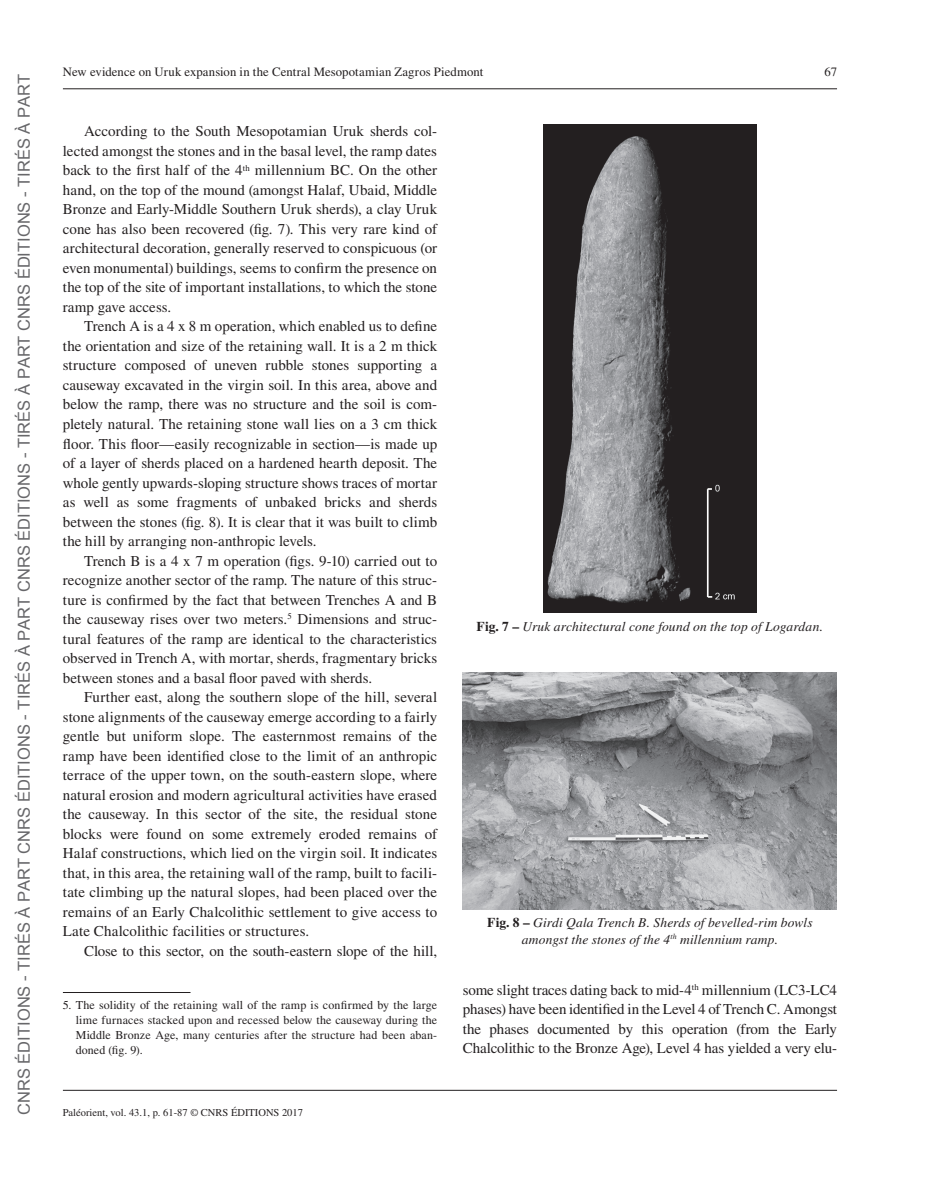
<style>
.page{position:relative;width:934px;height:1189px;background:#fff}
.page>*{position:absolute;margin:0;border:0;box-sizing:border-box;transform-origin:0 0}
.t1{font:16.5px "Arial";color:#67676a}
.t2{font:15px/19.5px "Times LT Std";color:#231f20;text-align:justify}
.t3{font:italic 13.5px/16.5px "Times LT Std";letter-spacing:.01em;color:#231f20;text-align:center}
.t4{font:12.75px "Times LT Std";color:#231f20}
.t5{font:12px/15px "Times LT Std";letter-spacing:.01em;color:#231f20;text-align:justify}
.t6{font:10.5px "Times LT Std";color:#231f20}
.s1{font-weight:700;font-style:normal}
</style>
<div class="page">
<hr style="left:63px;top:88px;width:774px;height:1px;background:#231f20">
<hr style="left:63px;top:1090px;width:774px;height:1px;background:#231f20">
<hr style="left:63px;top:992px;width:127px;height:1px;background:#231f20">
<img style="left:543px;top:124px;width:213px;height:489px">
<img style="left:463px;top:673px;width:374px;height:236px">
<p class="t1" style="left:15px;top:1115px;width:1042px;rotate:-90deg">CNRS ÉDITIONS - TIRÉS À PART CNRS ÉDITIONS - TIRÉS À PART CNRS ÉDITIONS - TIRÉS À PART CNRS ÉDITIONS - TIRÉS À PART</p>
<p class="t4" style="left:63px;top:67px;width:422px">New evidence on Uruk expansion in the Central Mesopotamian Zagros Piedmont</p>
<p class="t4" style="left:824px;top:67px;width:14px">67</p>
<p class="t2" style="left:63px;top:123px;width:376px;text-indent:21px">According to the South Mesopotamian Uruk sherds col&shy;lected amongst the stones and in the basal level, the ramp dates back to the first half of the 4<sup>th</sup> millennium BC. On the other hand, on the top of the mound (amongst Halaf, Ubaid, Middle Bronze and Early-Middle Southern Uruk sherds), a clay Uruk cone has also been recovered (fig. 7). This very rare kind of architectural decoration, generally reserved to conspicuous (or even monumental) buildings, seems to confirm the presence on the top of the site of important installations, to which the stone ramp gave access.</p>
<p class="t2" style="left:63px;top:318px;width:376px;text-indent:21px">Trench A is a 4 x 8 m operation, which enabled us to define the orientation and size of the retaining wall. It is a 2 m thick structure composed of uneven rubble stones supporting a causeway excavated in the virgin soil. In this area, above and below the ramp, there was no structure and the soil is com&shy;pletely natural. The retaining stone wall lies on a 3 cm thick floor. This floor—easily recognizable in section—is made up of a layer of sherds placed on a hardened hearth deposit. The whole gently upwards-sloping structure shows traces of mortar as well as some fragments of unbaked bricks and sherds between the stones (fig. 8). It is clear that it was built to climb the hill by arranging non-anthropic levels.</p>
<p class="t2" style="left:63px;top:552px;width:376px;text-indent:21px">Trench B is a 4 x 7 m operation (figs. 9-10) carried out to recognize another sector of the ramp. The nature of this struc&shy;ture is confirmed by the fact that between Trenches A and B the causeway rises over two meters.<sup>5</sup> Dimensions and struc&shy;tural features of the ramp are identical to the characteristics observed in Trench A, with mortar, sherds, fragmentary bricks between stones and a basal floor paved with sherds.</p>
<p class="t2" style="left:63px;top:689px;width:376px;text-indent:21px">Further east, along the southern slope of the hill, several stone alignments of the causeway emerge according to a fairly gentle but uniform slope. The easternmost remains of the ramp have been identified close to the limit of an anthropic terrace of the upper town, on the south-eastern slope, where natural erosion and modern agricultural activities have erased the causeway. In this sector of the site, the residual stone blocks were found on some extremely eroded remains of Halaf constructions, which lied on the virgin soil. It indicates that, in this area, the retaining wall of the ramp, built to facili&shy;tate climbing up the natural slopes, had been placed over the remains of an Early Chalcolithic settlement to give access to Late Chalcolithic facilities or structures.</p>
<p class="t2" style="left:84px;top:942px;width:354px">Close to this sector, on the south-eastern slope of the hill,</p>
<p class="t5" style="left:76px;top:998px;width:363px;text-indent:-13px">5. The solidity of the retaining wall of the ramp is confirmed by the large lime furnaces stacked upon and recessed below the causeway during the Middle Bronze Age, many centuries after the structure had been aban&shy;doned (fig. 9).</p>
<p class="t6" style="left:63px;top:1109px;width:242px">Paléorient, vol. 43.1, p. 61-87 © CNRS ÉDITIONS 2017</p>
<p class="t3" style="left:476px;top:619px;width:348px"><span class="s1">Fig. 7 –</span> Uruk architectural cone found on the top of Logardan.</p>
<p class="t3" style="left:487px;top:915px;width:327px"><span class="s1">Fig. 8 –</span> Girdi Qala Trench B. Sherds of bevelled-rim bowls amongst the stones of the 4<sup>th</sup> millennium ramp.</p>
<p class="t2" style="left:463px;top:981px;width:376px">some slight traces dating back to mid-4<sup>th</sup> millennium (LC3-LC4 phases) have been identified in the Level 4 of Trench C. Amongst the phases documented by this operation (from the Early Chalcolithic to the Bronze Age), Level 4 has yielded a very elu-</p>
</div>
